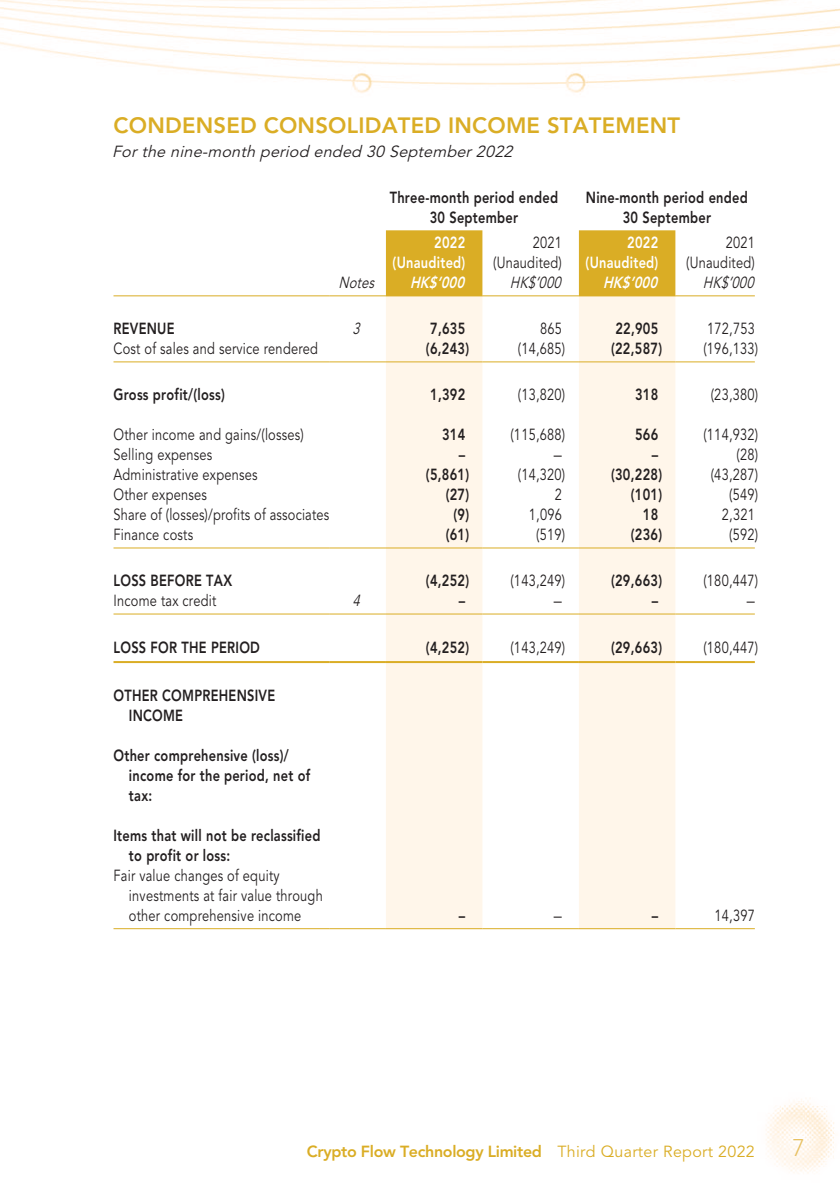
<style>
.page{position:relative;width:840px;height:1191px;background:#fff}
.page>*{position:absolute;margin:0;border:0;box-sizing:border-box;transform-origin:0 0}
.t1{font:300 24px "Avenir LT Std";color:#e8c163}
._01_Heading_1{font:800 22px "Avenir LT Std";letter-spacing:.01em;color:#daad25}
._50_Table_Body{font:16px/20px "Avenir LT Std";letter-spacing:.02em;color:#231f20;scale:.8 1}
._50_Table_Body-2{font:800 16px/20px "Avenir LT Std";letter-spacing:.02em;color:#231f20;scale:.8 1}
.t2{font:800 16px "Avenir LT Std";letter-spacing:-.02em;color:#daad25}
._01_Heading_1-2{font:italic 16px "Avenir LT Std";color:#231f20}
._50_Table_Body-3{font:800 16px "Avenir LT Std";letter-spacing:.02em;color:#fff;scale:.8 1}
._50_Table_Body-4{font:italic 16px "Avenir LT Std";color:#231f20;scale:.8 1}
._50_Table_Body-5{font:italic 800 16px "Avenir LT Std";color:#fff;scale:.8 1}
._50_Table_Body-6{font:16px "Avenir LT Std";letter-spacing:.02em;color:#231f20}
.s1{font-weight:400}
</style>
<div class="page">
<img style="left:0;top:0;width:839px;height:1173px">
<svg style="left:386px;top:230px;width:289px;height:65px"></svg>
<svg style="left:386px;top:296px;width:289px;height:632px;fill:#fff6ea"></svg>
<hr style="left:113px;top:295px;width:216px;height:1px;background:#daad25">
<hr style="left:329px;top:295px;width:57px;height:1px;background:#daad25">
<hr style="left:386px;top:295px;width:96px;height:1px;background:#daad25">
<hr style="left:482px;top:295px;width:96px;height:1px;background:#daad25">
<hr style="left:578px;top:295px;width:97px;height:1px;background:#daad25">
<hr style="left:675px;top:295px;width:79px;height:1px;background:#daad25">
<hr style="left:113px;top:361px;width:216px;height:1px;background:#daad25">
<hr style="left:329px;top:361px;width:57px;height:1px;background:#daad25">
<hr style="left:386px;top:361px;width:96px;height:1px;background:#daad25">
<hr style="left:482px;top:361px;width:96px;height:1px;background:#daad25">
<hr style="left:578px;top:361px;width:97px;height:1px;background:#daad25">
<hr style="left:675px;top:361px;width:79px;height:1px;background:#daad25">
<hr style="left:113px;top:547px;width:216px;height:1px;background:#daad25">
<hr style="left:329px;top:547px;width:57px;height:1px;background:#daad25">
<hr style="left:386px;top:547px;width:96px;height:1px;background:#daad25">
<hr style="left:482px;top:547px;width:96px;height:1px;background:#daad25">
<hr style="left:578px;top:547px;width:97px;height:1px;background:#daad25">
<hr style="left:675px;top:547px;width:79px;height:1px;background:#daad25">
<hr style="left:113px;top:613px;width:216px;height:1px;background:#daad25">
<hr style="left:329px;top:613px;width:57px;height:1px;background:#daad25">
<hr style="left:386px;top:613px;width:96px;height:1px;background:#daad25">
<hr style="left:482px;top:613px;width:96px;height:1px;background:#daad25">
<hr style="left:578px;top:613px;width:97px;height:1px;background:#daad25">
<hr style="left:675px;top:613px;width:79px;height:1px;background:#daad25">
<hr style="left:113px;top:661px;width:216px;height:2px;background:#daad25">
<hr style="left:329px;top:661px;width:57px;height:2px;background:#daad25">
<hr style="left:386px;top:661px;width:96px;height:2px;background:#daad25">
<hr style="left:482px;top:661px;width:96px;height:2px;background:#daad25">
<hr style="left:578px;top:661px;width:97px;height:2px;background:#daad25">
<hr style="left:675px;top:661px;width:79px;height:2px;background:#daad25">
<hr style="left:113px;top:928px;width:216px;height:1px;background:#daad25">
<hr style="left:329px;top:928px;width:57px;height:1px;background:#daad25">
<hr style="left:386px;top:928px;width:96px;height:1px;background:#daad25">
<hr style="left:482px;top:928px;width:96px;height:1px;background:#daad25">
<hr style="left:578px;top:928px;width:97px;height:1px;background:#daad25">
<hr style="left:675px;top:928px;width:79px;height:1px;background:#daad25">
<p class="_01_Heading_1" style="left:113px;top:112px;width:567px">CONDENSED CONSOLIDATED INCOME STATEMENT</p>
<p class="_01_Heading_1-2" style="left:112px;top:142px;width:406px">Forthe nine-month period ended 30 September2022</p>
<p class="_50_Table_Body-2" style="left:389px;top:187px;width:212px">Three-month period ended</p>
<p class="_50_Table_Body-2" style="left:429px;top:207px;width:112px">30 September</p>
<p class="_50_Table_Body-2" style="left:585px;top:187px;width:204px">Nine-month period ended</p>
<p class="_50_Table_Body-2" style="left:622px;top:207px;width:112px">30 September</p>
<p class="_50_Table_Body-3" style="left:434px;top:233px;width:40px">2022</p>
<p class="_50_Table_Body" style="left:532px;top:233px;width:38px">2021</p>
<p class="_50_Table_Body-3" style="left:627px;top:233px;width:40px">2022</p>
<p class="_50_Table_Body" style="left:725px;top:233px;width:38px">2021</p>
<p class="_50_Table_Body-3" style="left:392px;top:253px;width:92px">(Unaudited)</p>
<p class="_50_Table_Body" style="left:493px;top:253px;width:87px">(Unaudited)</p>
<p class="_50_Table_Body-3" style="left:585px;top:253px;width:92px">(Unaudited)</p>
<p class="_50_Table_Body" style="left:685px;top:253px;width:87px">(Unaudited)</p>
<p class="_50_Table_Body-4" style="left:338px;top:273px;width:51px">Notes</p>
<p class="_50_Table_Body-5" style="left:410px;top:273px;width:74px">HK$’000</p>
<p class="_50_Table_Body-4" style="left:509px;top:273px;width:70px">HK$’000</p>
<p class="_50_Table_Body-5" style="left:602px;top:273px;width:74px">HK$’000</p>
<p class="_50_Table_Body-4" style="left:702px;top:273px;width:70px">HK$’000</p>
<p class="_50_Table_Body-2" style="left:113px;top:319px;width:78px">REVENUE</p>
<p class="_50_Table_Body-4" style="left:352px;top:319px;width:16px">3</p>
<p class="_50_Table_Body-2" style="left:430px;top:319px;width:45px">7,635</p>
<p class="_50_Table_Body" style="left:539px;top:319px;width:29px">865</p>
<p class="_50_Table_Body-2" style="left:615px;top:319px;width:55px">22,905</p>
<p class="_50_Table_Body" style="left:706px;top:319px;width:61px">172,753</p>
<p class="_50_Table_Body" style="left:113px;top:339px;width:257px">Cost of sales and service rendered</p>
<p class="_50_Table_Body-2" style="left:425px;top:339px;width:56px">(6,243)</p>
<p class="_50_Table_Body" style="left:517px;top:339px;width:61px">(14,685)</p>
<p class="_50_Table_Body-2" style="left:610px;top:339px;width:65px">(22,587)</p>
<p class="_50_Table_Body" style="left:703px;top:339px;width:70px">(196,133)</p>
<p class="_50_Table_Body-2" style="left:113px;top:385px;width:141px">Gross profit/(loss)</p>
<p class="_50_Table_Body-2" style="left:430px;top:385px;width:45px">1,392</p>
<p class="_50_Table_Body" style="left:517px;top:385px;width:61px">(13,820)</p>
<p class="_50_Table_Body-2" style="left:634px;top:385px;width:31px">318</p>
<p class="_50_Table_Body" style="left:710px;top:385px;width:61px">(23,380)</p>
<p class="_50_Table_Body" style="left:113px;top:425px;width:239px">Other income and gains/(losses)</p>
<p class="_50_Table_Body-2" style="left:442px;top:425px;width:31px">314</p>
<p class="_50_Table_Body" style="left:510px;top:425px;width:70px">(115,688)</p>
<p class="_50_Table_Body-2" style="left:634px;top:425px;width:31px">566</p>
<p class="_50_Table_Body" style="left:703px;top:425px;width:70px">(114,932)</p>
<p class="_50_Table_Body" style="left:113px;top:445px;width:125px">Selling expenses</p>
<p class="_50_Table_Body-2" style="left:458px;top:445px;width:10px">–</p>
<p class="_50_Table_Body-6" style="left:553px;top:446px;width:9px">–</p>
<p class="_50_Table_Body-2" style="left:651px;top:445px;width:10px">–</p>
<p class="_50_Table_Body" style="left:736px;top:445px;width:28px">(28)</p>
<p class="_50_Table_Body" style="left:113px;top:465px;width:181px">Administrative expenses</p>
<p class="_50_Table_Body-2" style="left:425px;top:465px;width:56px">(5,861)</p>
<p class="_50_Table_Body" style="left:517px;top:465px;width:61px">(14,320)</p>
<p class="_50_Table_Body-2" style="left:610px;top:465px;width:65px">(30,228)</p>
<p class="_50_Table_Body" style="left:710px;top:465px;width:61px">(43,287)</p>
<p class="_50_Table_Body" style="left:113px;top:485px;width:118px">Other expenses</p>
<p class="_50_Table_Body-2" style="left:445px;top:485px;width:31px">(27)</p>
<p class="_50_Table_Body" style="left:554px;top:485px;width:10px">2</p>
<p class="_50_Table_Body-2" style="left:630px;top:485px;width:41px">(101)</p>
<p class="_50_Table_Body" style="left:728px;top:485px;width:38px">(549)</p>
<p class="_50_Table_Body" style="left:113px;top:505px;width:271px">Share of (losses)/profits of associates</p>
<p class="_50_Table_Body-2" style="left:453px;top:505px;width:21px">(9)</p>
<p class="_50_Table_Body" style="left:528px;top:505px;width:43px">1,096</p>
<p class="_50_Table_Body-2" style="left:642px;top:505px;width:21px">18</p>
<p class="_50_Table_Body" style="left:721px;top:505px;width:43px">2,321</p>
<p class="_50_Table_Body" style="left:113px;top:525px;width:101px">Finance costs</p>
<p class="_50_Table_Body-2" style="left:445px;top:525px;width:31px">(61)</p>
<p class="_50_Table_Body" style="left:536px;top:525px;width:38px">(519)</p>
<p class="_50_Table_Body-2" style="left:630px;top:525px;width:41px">(236)</p>
<p class="_50_Table_Body" style="left:728px;top:525px;width:38px">(592)</p>
<p class="_50_Table_Body-2" style="left:113px;top:571px;width:150px">LOSS BEFORE TAX</p>
<p class="_50_Table_Body-2" style="left:425px;top:571px;width:56px">(4,252)</p>
<p class="_50_Table_Body" style="left:510px;top:571px;width:70px">(143,249)</p>
<p class="_50_Table_Body-2" style="left:610px;top:571px;width:65px">(29,663)</p>
<p class="_50_Table_Body" style="left:703px;top:571px;width:70px">(180,447)</p>
<p class="_50_Table_Body" style="left:113px;top:591px;width:130px">Income tax credit</p>
<p class="_50_Table_Body-4" style="left:352px;top:592px;width:16px">4</p>
<p class="_50_Table_Body-2" style="left:458px;top:591px;width:10px">–</p>
<p class="_50_Table_Body-6" style="left:553px;top:592px;width:9px">–</p>
<p class="_50_Table_Body-2" style="left:651px;top:591px;width:10px">–</p>
<p class="_50_Table_Body-6" style="left:746px;top:592px;width:9px">–</p>
<p class="_50_Table_Body-2" style="left:113px;top:637px;width:184px">LOSS FOR THE PERIOD</p>
<p class="_50_Table_Body-2" style="left:425px;top:637px;width:56px">(4,252)</p>
<p class="_50_Table_Body" style="left:510px;top:637px;width:70px">(143,249)</p>
<p class="_50_Table_Body-2" style="left:610px;top:637px;width:65px">(29,663)</p>
<p class="_50_Table_Body" style="left:703px;top:637px;width:70px">(180,447)</p>
<p class="_50_Table_Body-2" style="left:129px;top:685px;width:184px;text-indent:-15px">OTHER COMPREHENSIVE<br>INCOME</p>
<p class="_50_Table_Body-2" style="left:129px;top:745px;width:228px;text-indent:-15px">Other comprehensive (loss)/ income for the period, net of tax:</p>
<p class="_50_Table_Body-2" style="left:129px;top:825px;width:241px;text-indent:-15px">Items that will not be reclassified to profit or loss:</p>
<p class="_50_Table_Body" style="left:129px;top:866px;width:244px;text-indent:-15px">Fair value changes of equity investments at fair value through other comprehensive income</p>
<p class="_50_Table_Body-2" style="left:458px;top:905px;width:10px">–</p>
<p class="_50_Table_Body-6" style="left:553px;top:906px;width:9px">–</p>
<p class="_50_Table_Body-2" style="left:651px;top:905px;width:10px">–</p>
<p class="_50_Table_Body" style="left:714px;top:906px;width:52px">14,397</p>
<p class="t2" style="left:307px;top:1141px;width:449px">Crypto Flow Technology Limited <span class="s1">Third Quarter Report 2022</span></p>
<h1 class="t1" style="left:792px;top:1134px;width:14px">7</h1>
</div>
